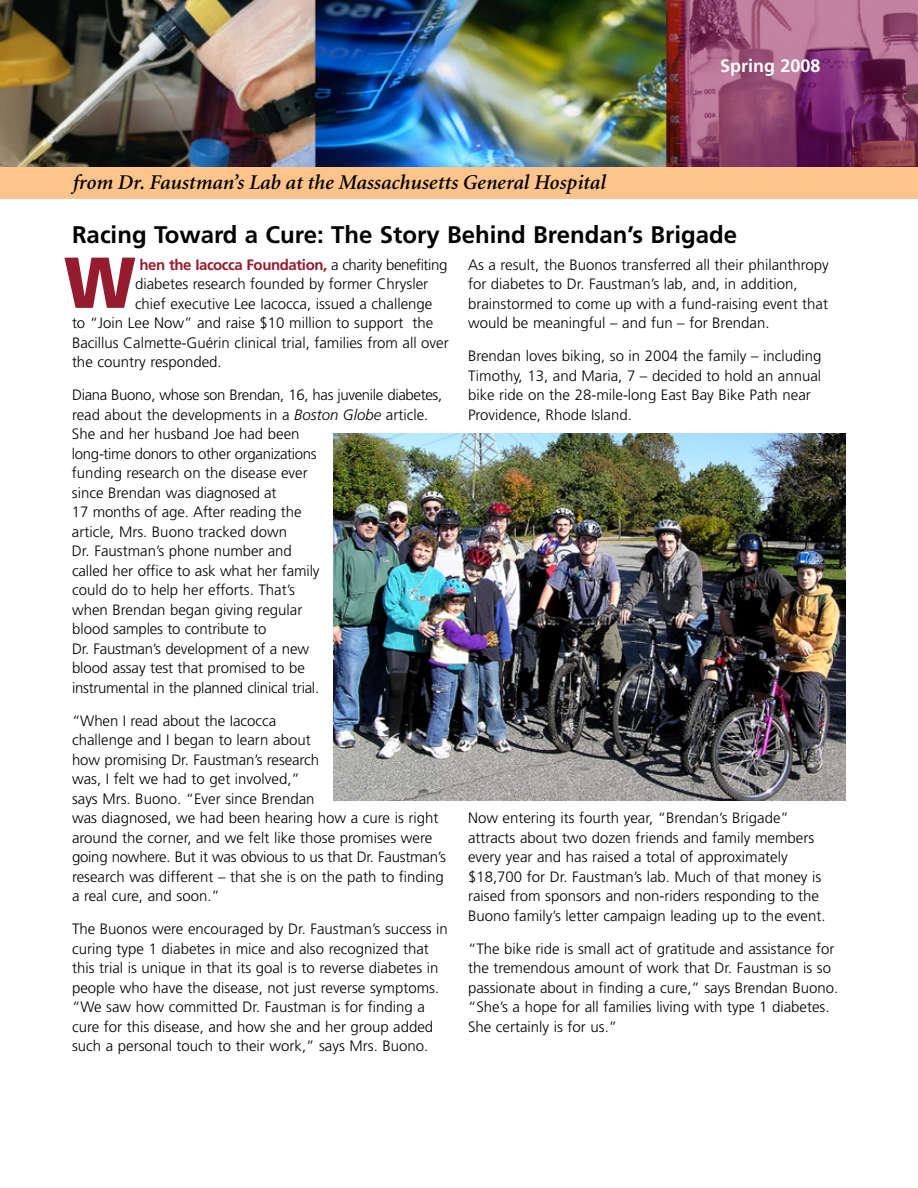
<style>
.page{position:relative;width:918px;height:1188px;background:#fff}
.page>*{position:absolute;margin:0;border:0;box-sizing:border-box;transform-origin:0 0}
.t1{font:900 72px "Frutiger";color:#951c2e}
.t2{font:700 24px "Frutiger";color:#000}
.t3{font:italic 600 21px "Minion";color:#000}
.t4{font:700 18px "Frutiger";color:#fff}
.t5{font:300 15px/19.5px "Frutiger";color:#000}
.t6{font:700 15px "Frutiger";letter-spacing:-.03em;color:#951c2e}
.s1{font-weight:300;color:#000}
.s2{font-style:italic}
</style>
<div class="page">
<img style="left:0;top:0;width:918px;height:167px">
<div style="left:0;top:167px;width:918px;height:32px;background:#ffc48b"></div>
<img style="left:333px;top:433px;width:513px;height:368px">
<h3 class="t3" style="left:72px;top:174px;width:535px">from Dr. Faustman’s Lab at the Massachusetts General Hospital</h3>
<p class="t4" style="left:720px;top:58px;width:102px">Spring 2008</p>
<h2 class="t2" style="left:72px;top:225px;width:667px">Racing Toward a Cure: The Story Behind Brendan’s Brigade</h2>
<h1 class="t1" style="left:64px;top:254px;width:73px">W</h1>
<p class="t5" style="left:468px;top:256px;width:362px">As a result, the Buonos transferred all their philanthropy for diabetes to Dr. Faustman’s lab, and, in addition, brainstormed to come up with a fund-raising event that would be meaningful – and fun – for Brendan.</p>
<p class="t5" style="left:468px;top:348px;width:355px">Brendan loves biking, so in 2004 the family – including Timothy, 13, and Maria, 7 – decided to hold an annual bike ride on the 28-mile-long East Bay Bike Path near Providence, Rhode Island.</p>
<p class="t6" style="left:140px;top:259px;width:309px">hen the Iacocca Foundation, <span class="s1">a charity benefiting</span></p>
<p class="t5" style="left:135px;top:276px;width:295px">diabetes research founded by former Chrysler</p>
<p class="t5" style="left:135px;top:295px;width:299px">chief executive Lee Iacocca, issued a challenge</p>
<p class="t5" style="left:72px;top:315px;width:363px">to “Join Lee Now” and raise $10 million to support the</p>
<p class="t5" style="left:72px;top:334px;width:378px">Bacillus Calmette-Guérin clinical trial, families from all over</p>
<p class="t5" style="left:72px;top:354px;width:151px">the country responded.</p>
<p class="t5" style="left:72px;top:387px;width:372px">Diana Buono, whose son Brendan, 16, has juvenile diabetes, read about the developments in a <span class="s2">Boston Globe</span> article.<br>She and her husband Joe had been<br>long-time donors to other organizations<br>funding research on the disease ever<br>since Brendan was diagnosed at<br>17 months of age. After reading the<br>article, Mrs. Buono tracked down<br>Dr. Faustman’s phone number and<br>called her office to ask what her family<br>could do to help her efforts. That’s<br>when Brendan began giving regular<br>blood samples to contribute to<br>Dr. Faustman’s development of a new<br>blood assay test that promised to be<br>instrumental in the planned clinical trial.</p>
<p class="t5" style="left:72px;top:712px;width:375px">“When I read about the Iacocca<br>challenge and I began to learn about<br>how promising Dr. Faustman’s research<br>was, I felt we had to get involved,”<br>says Mrs. Buono. “Ever since Brendan<br>was diagnosed, we had been hearing how a cure is right around the corner, and we felt like those promises were going nowhere. But it was obvious to us that Dr. Faustman’s research was different – that she is on the path to finding a real cure, and soon.”</p>
<p class="t5" style="left:72px;top:921px;width:377px">The Buonos were encouraged by Dr. Faustman’s success in curing type 1 diabetes in mice and also recognized that this trial is unique in that its goal is to reverse diabetes in people who have the disease, not just reverse symptoms. “We saw how committed Dr. Faustman is for finding a cure for this disease, and how she and her group added such a personal touch to their work,” says Mrs. Buono.</p>
<p class="t5" style="left:468px;top:810px;width:359px">Now entering its fourth year, “Brendan’s Brigade” attracts about two dozen friends and family members every year and has raised a total of approximately $18,700 for Dr. Faustman’s lab. Much of that money is raised from sponsors and non-riders responding to the Buono family’s letter campaign leading up to the event.</p>
<p class="t5" style="left:468px;top:940px;width:372px">“The bike ride is small act of gratitude and assistance for the tremendous amount of work that Dr. Faustman is so passionate about in finding a cure,” says Brendan Buono. “She’s a hope for all families living with type 1 diabetes.<br>She certainly is for us.”</p>
</div>
